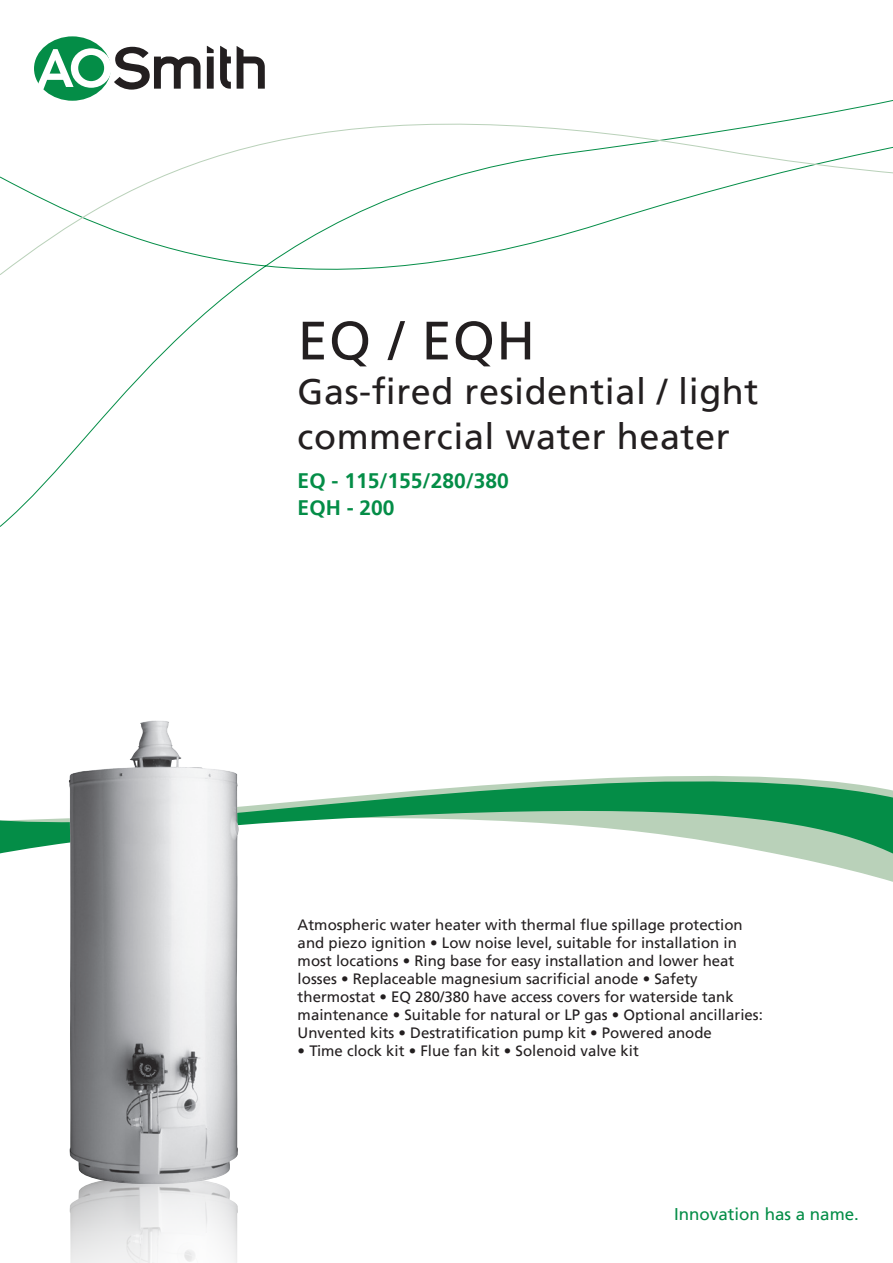
<style>
.page{position:relative;width:893px;height:1263px;background:#fff}
.page>*{position:absolute;margin:0;border:0;box-sizing:border-box;transform-origin:0 0}
.t1{font:54px "Frutiger LT";color:#231f20}
.t2{font:36px/45px "Frutiger LT";letter-spacing:.015em;color:#231f20}
.t3{font:700 21px/27px "Frutiger LT";color:#048d47}
.t4{font:16.95px "Frutiger LT";color:#048d47}
.t5{font:15px/18px "Frutiger LT";color:#231f20}
</style>
<div class="page">
<svg style="left:155px;top:773px;width:738px;height:121px"></svg>
<svg style="left:0;top:778px;width:893px;height:99px"></svg>
<svg style="left:0;top:76px;width:893px;height:200px"></svg>
<svg style="left:237px;top:46px;width:28px;height:43px"></svg>
<svg style="left:220px;top:46px;width:11px;height:43px"></svg>
<svg style="left:207px;top:46px;width:7px;height:43px"></svg>
<div style="left:34px;top:36px;width:77px;height:65px;background:#048d47;border-radius:50%"></div>
<svg style="left:37px;top:47px;width:164px;height:43px"></svg>
<img style="left:69px;top:1094px;width:169px;height:169px">
<img style="left:69px;top:720px;width:86px;height:429px">
<h1 class="t1" style="left:298px;top:309px;width:239px">EQ / EQH</h1>
<h2 class="t2" style="left:298px;top:370px;width:462px">Gas-fired residential / light commercial water heater</h2>
<h3 class="t3" style="left:298px;top:468px;width:213px">EQ - 115/155/280/380<br>EQH - 200</h3>
<p class="t5" style="left:298px;top:916px;width:467px">Atmospheric water heater with thermal flue spillage protection and piezo ignition • Low noise level, suitable for installation in most locations • Ring base for easy installation and lower heat losses • Replaceable magnesium sacrificial anode • Safety thermostat • EQ 280/380 have access covers for waterside tank maintenance • Suitable for natural or LP gas • Optional ancillaries:<br>Unvented kits • Destratification pump kit • Powered anode</p>
<p class="t5" style="left:298px;top:1042px;width:343px">• Time clock kit • Flue fan kit • Solenoid valve kit</p>
<p class="t4" style="left:674px;top:1204px;width:186px">Innovation has a name.</p>
</div>
